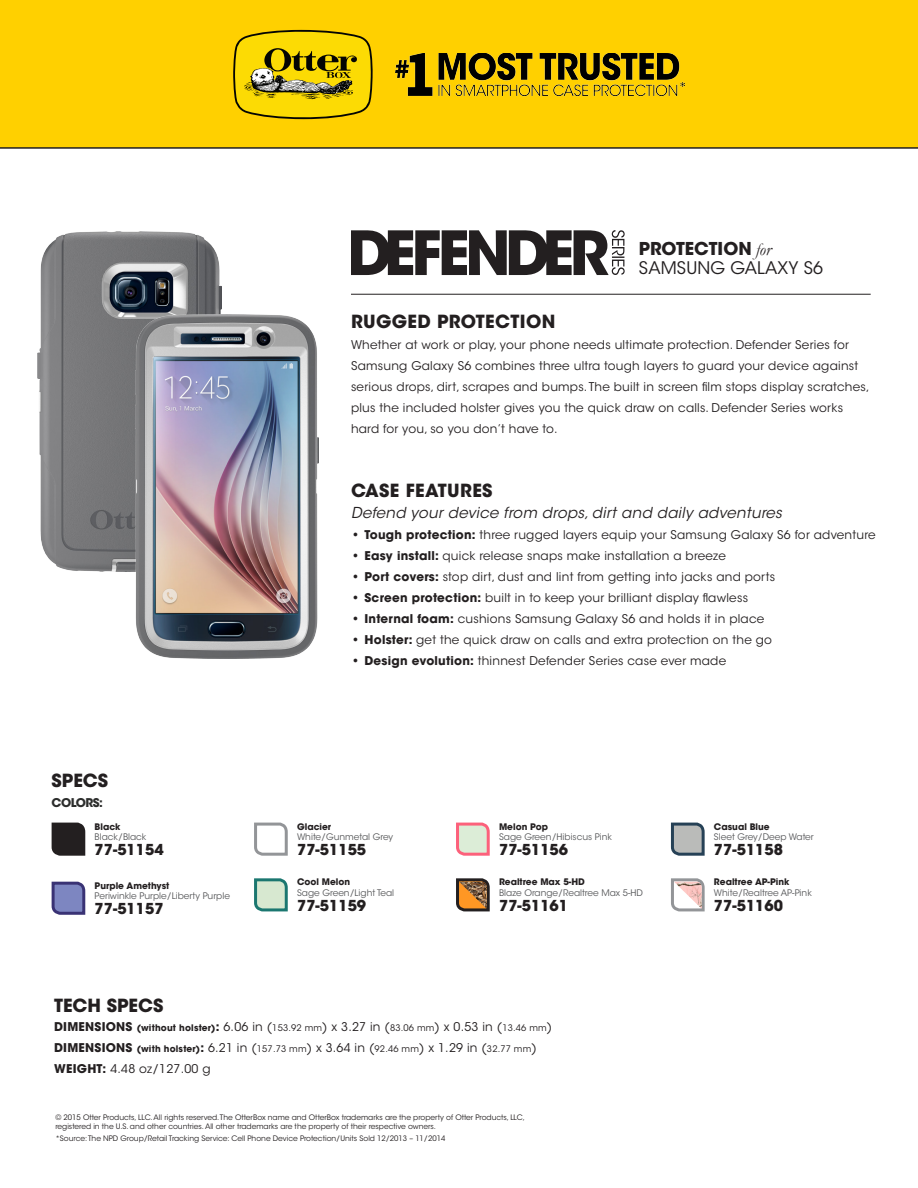
<style>
.page{position:relative;width:918px;height:1188px;background:#fff}
.page>*{position:absolute;margin:0;border:0;box-sizing:border-box;transform-origin:0 0}
.t1{font:700 18px "ITC Avant Garde Std";letter-spacing:.02em;color:#231f20}
.t2{font:700 18px "ITC Avant Garde Std";color:#231f20}
.t3{font:700 17.7px "ITC Avant Garde Std";color:#231f20}
.t4{font:17.25px "ITC Avant Garde Std";letter-spacing:.01em;color:#231f20}
.t5{font:700 15px "ITC Avant Garde Std";color:#231f20}
.t6{font:italic 15px "ITC Avant Garde Std";letter-spacing:.02em;color:#231f20}
.t7{font:12px/21px "ITC Avant Garde Std";letter-spacing:.02em;color:#231f20}
.Subtitle{font:700 12px "ITC Avant Garde Std";letter-spacing:-.04em;color:#2c2d2c}
.t8{font:9px "ITC Avant Garde Std";color:#57585a}
.t9{font:700 9px "ITC Avant Garde Std";color:#231f20}
.t10{font:7.5px/9px "ITC Avant Garde Std";color:#231f20}
.s1{font-family:"Garamond";font-weight:400;font-style:italic}
.s2{font-weight:700}
.s3{font-weight:700;font-size:9px}
.s4{font-size:9px}
</style>
<div class="page">
<div style="left:0;top:0;width:918px;height:149px;background:#ffd000"></div>
<hr style="left:351px;top:294px;width:520px;height:1px;background:#231f20">
<svg style="left:351px;top:230px;width:274px;height:45px"></svg>
<svg style="left:233px;top:30px;width:140px;height:89px;background:#ccb210"></svg>
<img style="left:396px;top:53px;width:289px;height:44px">
<img style="left:38px;top:231px;width:184px;height:341px">
<img style="left:135px;top:314px;width:184px;height:344px">
<svg style="left:51px;top:822px;width:35px;height:34px"></svg>
<svg style="left:51px;top:881px;width:35px;height:34px"></svg>
<svg style="left:254px;top:822px;width:34px;height:34px"></svg>
<svg style="left:254px;top:878px;width:34px;height:34px"></svg>
<svg style="left:456px;top:878px;width:34px;height:34px"></svg>
<svg style="left:671px;top:878px;width:34px;height:34px"></svg>
<svg style="left:456px;top:822px;width:34px;height:34px"></svg>
<svg style="left:670px;top:822px;width:35px;height:34px"></svg>
<img style="left:459px;top:882px;width:28px;height:27px">
<img style="left:674px;top:882px;width:28px;height:27px">
<p class="t3" style="left:639px;top:237px;width:134px">PROTECTION <span class="s1">for</span></p>
<p class="t4" style="left:639px;top:258px;width:186px">SAMSUNG GALAXY S6</p>
<p class="t1" style="left:351px;top:310px;width:206px">RUGGED PROTECTION</p>
<p class="t7" style="left:351px;top:334px;width:520px">Whether at work or play, your phone needs ultimate protection. Defender Series for Samsung Galaxy S6 combines three ultra tough layers to guard your device against serious drops, dirt, scrapes and bumps. The built in screen film stops display scratches, plus the included holster gives you the quick draw on calls. Defender Series works hard for you, so you don’t have to.</p>
<p class="t1" style="left:52px;top:768px;width:58px">SPECS</p>
<p class="Subtitle" style="left:52px;top:795px;width:53px">COLORS:</p>
<p class="t9" style="left:95px;top:820px;width:27px">Black</p>
<p class="t8" style="left:95px;top:831px;width:53px">Black/Black</p>
<p class="t5" style="left:95px;top:840px;width:71px">77-51154</p>
<p class="t9" style="left:95px;top:880px;width:76px">Purple Amethyst</p>
<p class="t8" style="left:95px;top:891px;width:137px">Periwinkle Purple/Liberty Purple</p>
<p class="t5" style="left:95px;top:899px;width:71px">77-51157</p>
<p class="t1" style="left:351px;top:479px;width:143px">CASE FEATURES</p>
<p class="t6" style="left:351px;top:503px;width:433px">Defend your device from drops, dirt and daily adventures</p>
<p class="t7" style="left:351px;top:524px;width:526px"><span class="s2">• Tough protection:</span> three rugged layers equip your Samsung Galaxy S6 for adventure</p>
<p class="t7" style="left:351px;top:545px;width:377px"><span class="s2">• Easy install:</span> quick release snaps make installation a breeze</p>
<p class="t7" style="left:351px;top:566px;width:426px"><span class="s2">• Port covers:</span> stop dirt, dust and lint from getting into jacks and ports</p>
<p class="t7" style="left:351px;top:587px;width:399px"><span class="s2">• Screen protection:</span> built in to keep your brilliant display flawless</p>
<p class="t7" style="left:351px;top:608px;width:415px"><span class="s2">• Internal foam:</span> cushions Samsung Galaxy S6 and holds it in place</p>
<p class="t7" style="left:351px;top:629px;width:423px"><span class="s2">• Holster:</span> get the quick draw on calls and extra protection on the go</p>
<p class="t7" style="left:351px;top:650px;width:377px"><span class="s2">• Design evolution:</span> thinnest Defender Series case ever made</p>
<p class="t9" style="left:297px;top:820px;width:36px">Glacier</p>
<p class="t8" style="left:297px;top:831px;width:98px">White/Gunmetal Grey</p>
<p class="t5" style="left:297px;top:840px;width:71px">77-51155</p>
<p class="t9" style="left:297px;top:876px;width:55px">Cool Melon</p>
<p class="t8" style="left:297px;top:887px;width:99px">Sage Green/Light Teal</p>
<p class="t5" style="left:297px;top:896px;width:71px">77-51159</p>
<p class="t9" style="left:499px;top:820px;width:50px">Melon Pop</p>
<p class="t8" style="left:499px;top:831px;width:114px">Sage Green/Hibiscus Pink</p>
<p class="t5" style="left:499px;top:840px;width:71px">77-51156</p>
<p class="t9" style="left:499px;top:876px;width:87px">Realtree Max 5-HD</p>
<p class="t8" style="left:499px;top:887px;width:145px">Blaze Orange/Realtree Max 5-HD</p>
<p class="t5" style="left:499px;top:896px;width:71px">77-51161</p>
<p class="t9" style="left:714px;top:820px;width:57px">Casual Blue</p>
<p class="t8" style="left:714px;top:831px;width:101px">Sleet Grey/Deep Water</p>
<p class="t5" style="left:714px;top:840px;width:71px">77-51158</p>
<p class="t9" style="left:714px;top:876px;width:77px">Realtree AP-Pink</p>
<p class="t8" style="left:714px;top:887px;width:99px">White/Realtree AP-Pink</p>
<p class="t5" style="left:714px;top:896px;width:71px">77-51160</p>
<p class="t2" style="left:54px;top:994px;width:111px">TECH SPECS</p>
<p class="t7" style="left:54px;top:1017px;width:500px"><span class="s2">DIMENSIONS</span> <span class="s3">(without holster)</span><span class="s2">:</span> 6.06 in (<span class="s4">153.92 mm</span>) x 3.27 in (<span class="s4">83.06 mm</span>) x 0.53 in (<span class="s4">13.46 mm</span>)</p>
<p class="t7" style="left:54px;top:1038px;width:484px"><span class="s2">DIMENSIONS</span> <span class="s3">(with holster)</span><span class="s2">:</span> 6.21 in (<span class="s4">157.73 mm</span>) x 3.64 in (<span class="s4">92.46 mm</span>) x 1.29 in (<span class="s4">32.77 mm</span>)</p>
<p class="t7" style="left:54px;top:1059px;width:158px"><span class="s2">WEIGHT:</span> 4.48 oz/127.00 g</p>
<p class="t10" style="left:55px;top:1113px;width:471px">© 2015 Otter Products, LLC. All rights reserved. The OtterBox name and OtterBox trademarks are the property of Otter Products, LLC, registered in the U.S. and other countries. All other trademarks are the property of their respective owners.</p>
<p class="t10" style="left:55px;top:1134px;width:391px">*Source: The NPD Group/Retail Tracking Service: Cell Phone Device Protection/Units Sold 12/2013 – 11/2014</p>
</div>
